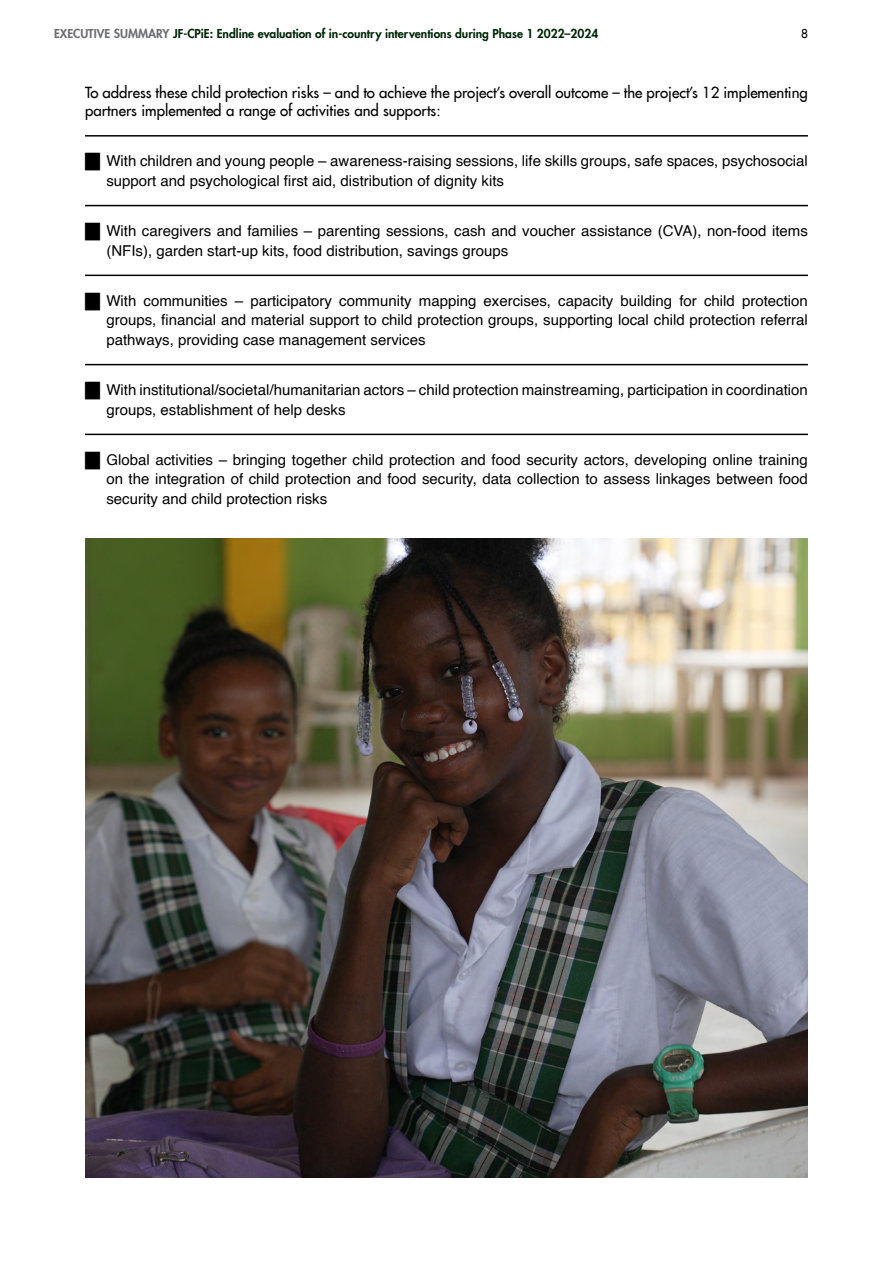
<style>
.page{position:relative;width:893px;height:1263px;background:#fff}
.page>*{position:absolute;margin:0;border:0;box-sizing:border-box;transform-origin:0 0}
.t1{font:15px/19.5px "Helvetica";color:#000}
.t2{font:15px/18px "Futura LT";color:#000}
.t3{font:800 12px "Futura LT";color:#002609}
.t4{font:12px "Futura LT";color:#000}
.s1{color:#6d6e71}
</style>
<div class="page">
<hr style="left:85px;top:135px;width:723px;height:2px;background:#000">
<hr style="left:85px;top:205px;width:723px;height:1px;background:#000">
<hr style="left:85px;top:275px;width:723px;height:1px;background:#000">
<hr style="left:85px;top:364px;width:723px;height:1px;background:#000">
<hr style="left:85px;top:434px;width:723px;height:1px;background:#000">
<img style="left:85px;top:539px;width:723px;height:639px">
<p class="t3" style="left:54px;top:25px;width:546px"><span class="s1">EXECUTIVE SUMMARY</span> JF-CPiE: Endline evaluation of in-country interventions during Phase 1 2022–2024</p>
<p class="t4" style="left:801px;top:26px;width:8px">8</p>
<p class="t2" style="left:85px;top:83px;width:724px">To address these child protection risks – and to achieve the project’s overall outcome – the project’s 12 implementing partners implemented a range of activities and supports:</p>
<p class="t1" style="left:106px;top:152px;width:703px;text-indent:-21px">█ With children and young people – awareness-raising sessions, life skills groups, safe spaces, psychosocial support and psychological first aid, distribution of dignity kits</p>
<p class="t1" style="left:106px;top:222px;width:703px;text-indent:-21px">█ With caregivers and families – parenting sessions, cash and voucher assistance (CVA), non-food items (NFIs), garden start-up kits, food distribution, savings groups</p>
<p class="t1" style="left:106px;top:291px;width:703px;text-align:justify;text-indent:-21px">█ With communities – participatory community mapping exercises, capacity building for child protection groups, financial and material support to child protection groups, supporting local child protection referral pathways, providing case management services</p>
<p class="t1" style="left:106px;top:381px;width:703px;text-indent:-21px">█ With institutional/societal/humanitarian actors – child protection mainstreaming, participation in coordination groups, establishment of help desks</p>
<p class="t1" style="left:106px;top:450px;width:703px;text-align:justify;text-indent:-21px">█ Global activities – bringing together child protection and food security actors, developing online training on the integration of child protection and food security, data collection to assess linkages between food security and child protection risks</p>
</div>
